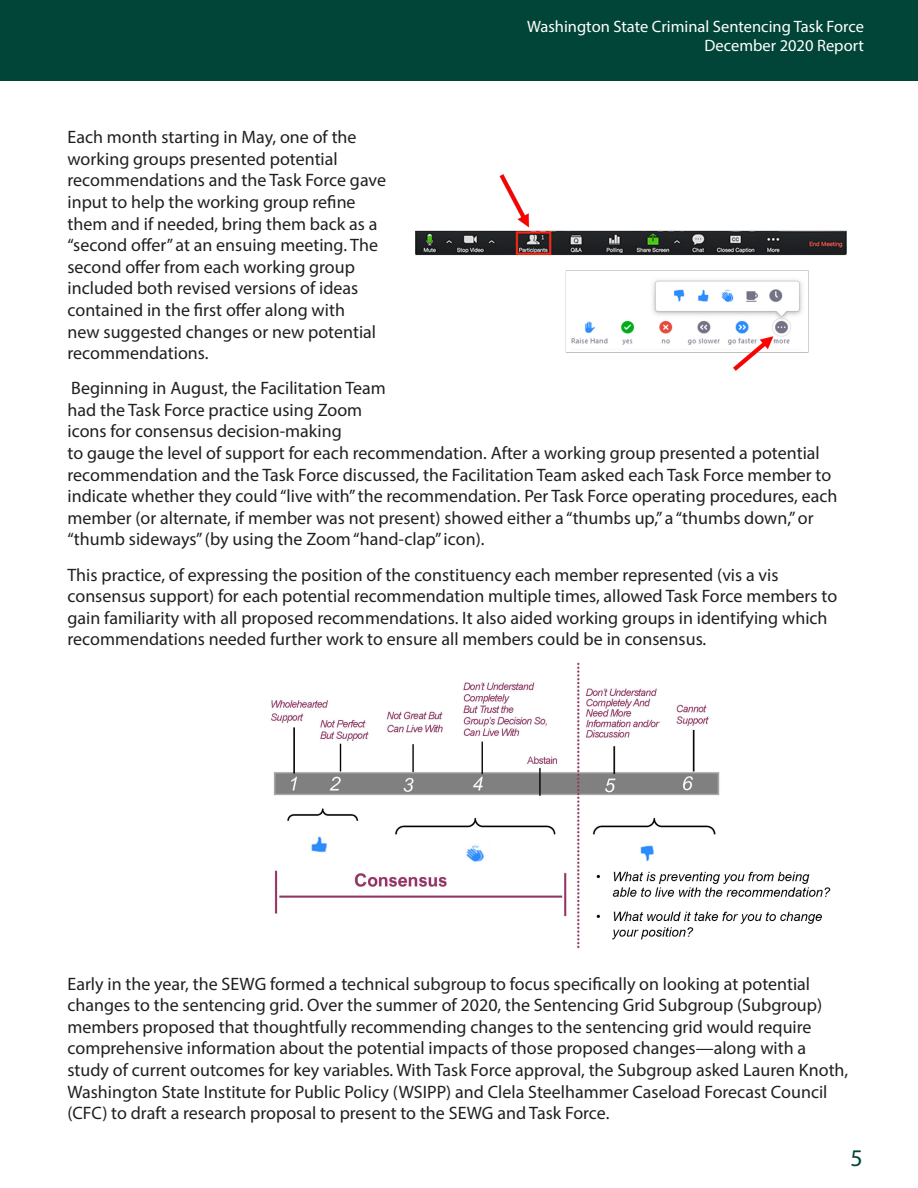
<style>
.page{position:relative;width:918px;height:1188px;background:#fff}
.page>*{position:absolute;margin:0;border:0;box-sizing:border-box;transform-origin:0 0}
.t1{font:24px "Myriad Variable Concept";color:#004537}
.t2{font:18px/21.6px "Myriad Variable Concept";color:#231f20}
.t3{font:16.5px/19.8px "Myriad Variable Concept";color:#fff;text-align:right}
</style>
<div class="page">
<div style="left:0;top:0;width:918px;height:81px;background:#004537"></div>
<img style="left:415px;top:174px;width:431px;height:197px">
<img style="left:270px;top:663px;width:561px;height:286px">
<p class="t3" style="left:527px;top:16px;width:338px">Washington State Criminal Sentencing Task Force<br>December 2020 Report</p>
<p class="t2" style="left:68px;top:126px;width:320px">Each month starting in May, one of the working groups presented potential recommendations and the Task Force gave input to help the working group refine them and if needed, bring them back as a “second offer” at an ensuing meeting. The second offer from each working group included both revised versions of ideas contained in the first offer along with<br>new suggested changes or new potential recommendations.</p>
<p class="t2" style="left:68px;top:377px;width:772px">Beginning in August, the Facilitation Team<br>had the Task Force practice using Zoom<br>icons for consensus decision-making<br>to gauge the level of support for each recommendation. After a working group presented a potential recommendation and the Task Force discussed, the Facilitation Team asked each Task Force member to indicate whether they could “live with” the recommendation. Per Task Force operating procedures, each member (or alternate, if member was not present) showed either a “thumbs up,” a “thumbs down,” or “thumb sideways” (by using the Zoom “hand-clap” icon).</p>
<p class="t2" style="left:68px;top:564px;width:771px">This practice, of expressing the position of the constituency each member represented (vis a vis consensus support) for each potential recommendation multiple times, allowed Task Force members to gain familiarity with all proposed recommendations. It also aided working groups in identifying which recommendations needed further work to ensure all members could be in consensus.</p>
<p class="t2" style="left:68px;top:973px;width:782px">Early in the year, the SEWG formed a technical subgroup to focus specifically on looking at potential changes to the sentencing grid. Over the summer of 2020, the Sentencing Grid Subgroup (Subgroup) members proposed that thoughtfully recommending changes to the sentencing grid would require comprehensive information about the potential impacts of those proposed changes—along with a study of current outcomes for key variables. With Task Force approval, the Subgroup asked Lauren Knoth, Washington State Institute for Public Policy (WSIPP) and Clela Steelhammer Caseload Forecast Council (CFC) to draft a research proposal to present to the SEWG and Task Force.</p>
<p class="t1" style="left:850px;top:1144px;width:14px">5</p>
</div>
